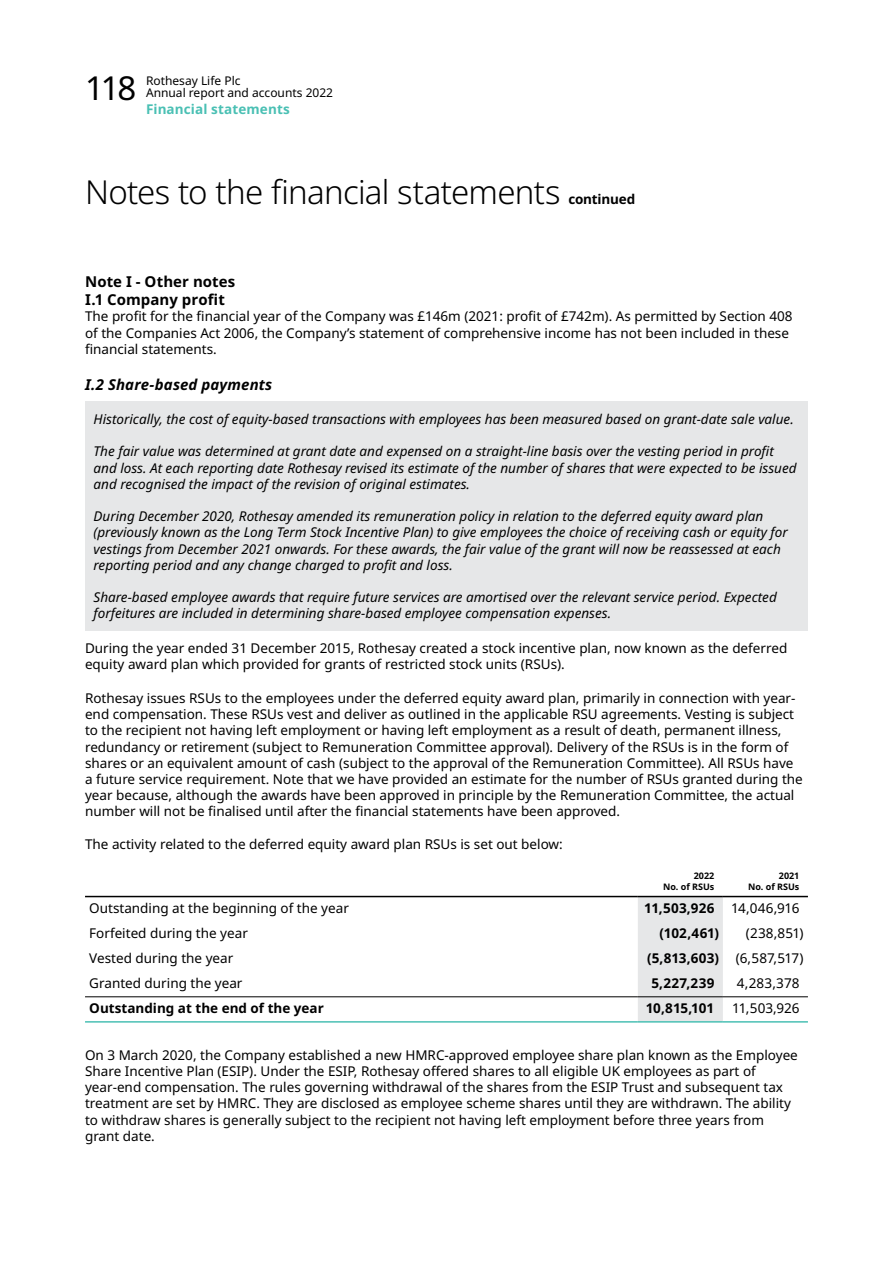
<style>
.page{position:relative;width:893px;height:1263px;background:#fff}
.page>*{position:absolute;margin:0;border:0;box-sizing:border-box;transform-origin:0 0}
.t1{font:300 33px "Noto Sans";letter-spacing:-.02em;color:#000}
.t2{font:33px "Noto Sans";color:#000}
.t3{font:700 15px/18px "Noto Sans";letter-spacing:.005em;color:#000}
.t4{font:italic 700 15px "Noto Sans";letter-spacing:.01em;color:#000}
.t5{font:13.5px/16.2px "Noto Sans";color:#000}
.t6{font:italic 13.5px/16.2px "Noto Sans";color:#000}
.t7{font:700 13.5px "Noto Sans";color:#000}
.t8{font:700 13.5px "Noto Sans";letter-spacing:.01em;color:#4ac0b4}
.t9{font:12px "Noto Sans";color:#000}
.t10{font:700 9px/11.2px "Noto Sans";color:#000;text-align:right}
.s1{font-weight:400}
</style>
<div class="page">
<div style="left:85px;top:401px;width:723px;height:35px;background:#e6e7e8"></div>
<div style="left:85px;top:433px;width:723px;height:68px;background:#e6e7e8"></div>
<div style="left:85px;top:498px;width:723px;height:84px;background:#e6e7e8"></div>
<div style="left:85px;top:579px;width:723px;height:52px;background:#e6e7e8"></div>
<div style="left:638px;top:897px;width:85px;height:124px;background:#e6e7e8"></div>
<hr style="left:85px;top:896px;width:553px;height:1px;background:#000">
<hr style="left:638px;top:896px;width:85px;height:1px;background:#000">
<hr style="left:723px;top:896px;width:85px;height:1px;background:#000">
<hr style="left:85px;top:1021px;width:553px;height:1px;background:#4ac0b4">
<hr style="left:638px;top:1021px;width:85px;height:1px;background:#4ac0b4">
<hr style="left:723px;top:1021px;width:85px;height:1px;background:#4ac0b4">
<hr style="left:85px;top:996px;width:553px;height:1px;background:#000">
<hr style="left:638px;top:996px;width:85px;height:1px;background:#000">
<hr style="left:723px;top:996px;width:85px;height:1px;background:#000">
<h1 class="t2" style="left:85px;top:65px;width:53px">118</h1>
<p class="t9" style="left:146px;top:72px;width:96px">Rothesay Life Plc</p>
<p class="t9" style="left:146px;top:84px;width:189px">Annual report and accounts 2022</p>
<p class="t8" style="left:146px;top:99px;width:145px">Financial statements</p>
<h1 class="t1" style="left:85px;top:169px;width:477px">Notes to the financial statements</h1>
<p class="t7" style="left:568px;top:190px;width:68px">continued</p>
<p class="t3" style="left:85px;top:273px;width:152px">Note I - Other notes<br>I.1 Company profit</p>
<p class="t5" style="left:85px;top:309px;width:709px">The profit for the financial year of the Company was £146m (2021: profit of £742m). As permitted by Section 408 of the Companies Act 2006, the Company’s statement of comprehensive income has not been included in these financial statements.</p>
<p class="t4" style="left:85px;top:374px;width:189px">I.2 Share-based payments</p>
<p class="t6" style="left:94px;top:411px;width:702px">Historically, the cost of equity-based transactions with employees has been measured based on grant-date sale value.</p>
<p class="t6" style="left:94px;top:443px;width:705px">The fair value was determined at grant date and expensed on a straight-line basis over the vesting period in profit and loss. At each reporting date Rothesay revised its estimate of the number of shares that were expected to be issued and recognised the impact of the revision of original estimates.</p>
<p class="t6" style="left:94px;top:508px;width:696px">During December 2020, Rothesay amended its remuneration policy in relation to the deferred equity award plan (previously known as the Long Term Stock Incentive Plan) to give employees the choice of receiving cash or equity for vestings from December 2021 onwards. For these awards, the fair value of the grant will now be reassessed at each reporting period and any change charged to profit and loss.</p>
<p class="t6" style="left:94px;top:589px;width:685px">Share-based employee awards that require future services are amortised over the relevant service period. Expected forfeitures are included in determining share-based employee compensation expenses.</p>
<p class="t5" style="left:85px;top:640px;width:704px">During the year ended 31 December 2015, Rothesay created a stock incentive plan, now known as the deferred equity award plan which provided for grants of restricted stock units (RSUs).</p>
<p class="t5" style="left:85px;top:690px;width:719px">Rothesay issues RSUs to the employees under the deferred equity award plan, primarily in connection with year&shy;end compensation. These RSUs vest and deliver as outlined in the applicable RSU agreements. Vesting is subject to the recipient not having left employment or having left employment as a result of death, permanent illness, redundancy or retirement (subject to Remuneration Committee approval). Delivery of the RSUs is in the form of shares or an equivalent amount of cash (subject to the approval of the Remuneration Committee). All RSUs have a future service requirement. Note that we have provided an estimate for the number of RSUs granted during the year because, although the awards have been approved in principle by the Remuneration Committee, the actual number will not be finalised until after the financial statements have been approved.</p>
<p class="t5" style="left:85px;top:836px;width:479px">The activity related to the deferred equity award plan RSUs is set out below:</p>
<p class="t10" style="left:663px;top:870px;width:53px">2022<br>No. of RSUs</p>
<p class="t10" style="left:748px;top:870px;width:53px">2021<br>No. of RSUs</p>
<p class="t5" style="left:89px;top:900px;width:261px">Outstanding at the beginning of the year</p>
<p class="t7" style="left:644px;top:899px;width:157px">11,503,926 <span class="s1">14,046,916</span></p>
<p class="t5" style="left:89px;top:925px;width:160px">Forfeited during the year</p>
<p class="t7" style="left:660px;top:924px;width:61px">(102,461)</p>
<p class="t5" style="left:746px;top:925px;width:59px">(238,851)</p>
<p class="t5" style="left:89px;top:950px;width:146px">Vested during the year</p>
<p class="t7" style="left:647px;top:949px;width:73px">(5,813,603)</p>
<p class="t5" style="left:736px;top:950px;width:69px">(6,587,517)</p>
<p class="t5" style="left:89px;top:975px;width:155px">Granted during the year</p>
<p class="t7" style="left:651px;top:974px;width:64px">5,227,239</p>
<p class="t5" style="left:737px;top:975px;width:64px">4,283,378</p>
<p class="t7" style="left:89px;top:999px;width:236px">Outstanding at the end of the year</p>
<p class="t7" style="left:646px;top:999px;width:70px">10,815,101</p>
<p class="t5" style="left:732px;top:1001px;width:69px">11,503,926</p>
<p class="t5" style="left:85px;top:1047px;width:714px">On 3 March 2020, the Company established a new HMRC-approved employee share plan known as the Employee Share Incentive Plan (ESIP). Under the ESIP, Rothesay offered shares to all eligible UK employees as part of year-end compensation. The rules governing withdrawal of the shares from the ESIP Trust and subsequent tax treatment are set by HMRC. They are disclosed as employee scheme shares until they are withdrawn. The ability to withdraw shares is generally subject to the recipient not having left employment before three years from grant date.</p>
</div>
